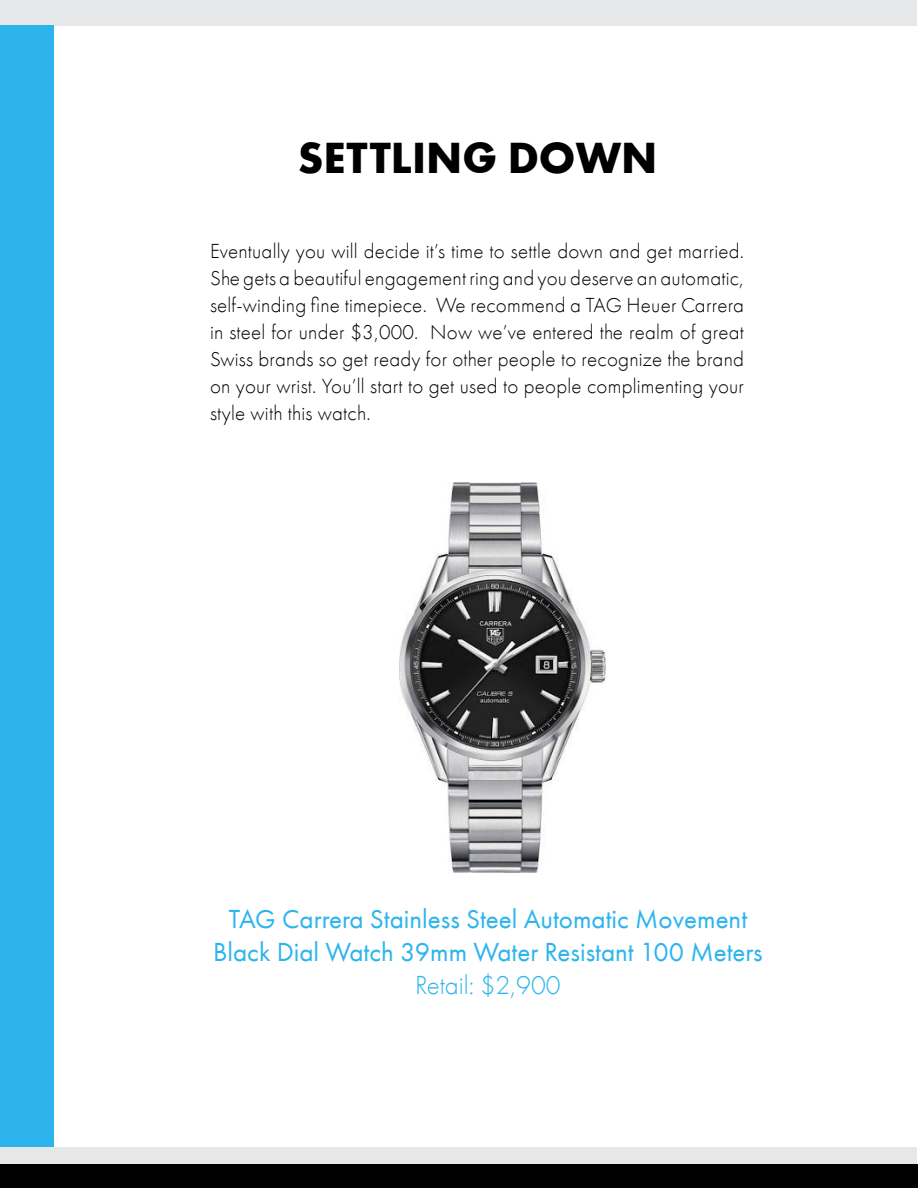
<style>
.page{position:relative;width:918px;height:1188px;background:#fff}
.page>*{position:absolute;margin:0;border:0;box-sizing:border-box;transform-origin:0 0}
.t1{font:700 45px "Futura PT";color:#000}
.t2{font:27px/33px "Futura PT";color:#2db4ec;text-align:center}
.t3{font:300 27px "Futura PT";color:#2db4ec}
.t4{font:300 21px/27px "Futura PT";letter-spacing:.01em;color:#000;text-align:justify}
</style>
<div class="page">
<div style="left:1px;top:1164px;width:917px;height:24px;background:#000"></div>
<div style="left:1px;top:0;width:916px;height:25px;background:#e6e7e8"></div>
<div style="left:1px;top:1147px;width:916px;height:17px;background:#e6e7e8"></div>
<div style="left:1px;top:25px;width:53px;height:1122px;background:#2db4ec"></div>
<img style="left:399px;top:482px;width:207px;height:391px">
<h1 class="t1" style="left:298px;top:129px;width:361px">SETTLING DOWN</h1>
<p class="t4" style="left:210px;top:238px;width:536px">Eventually you will decide it’s time to settle down and get married.<br>She gets a beautiful engagement ring and you deserve an automatic, self-winding fine timepiece. We recommend a TAG Heuer Carrera in steel for under $3,000. Now we’ve entered the realm of great Swiss brands so get ready for other people to recognize the brand on your wrist. You’ll start to get used to people complimenting your style with this watch.</p>
<p class="t2" style="left:213px;top:903px;width:551px">TAG Carrera Stainless Steel Automatic Movement<br>Black Dial Watch 39mm Water Resistant 100 Meters</p>
<p class="t3" style="left:415px;top:970px;width:147px">Retail: $2,900</p>
</div>
